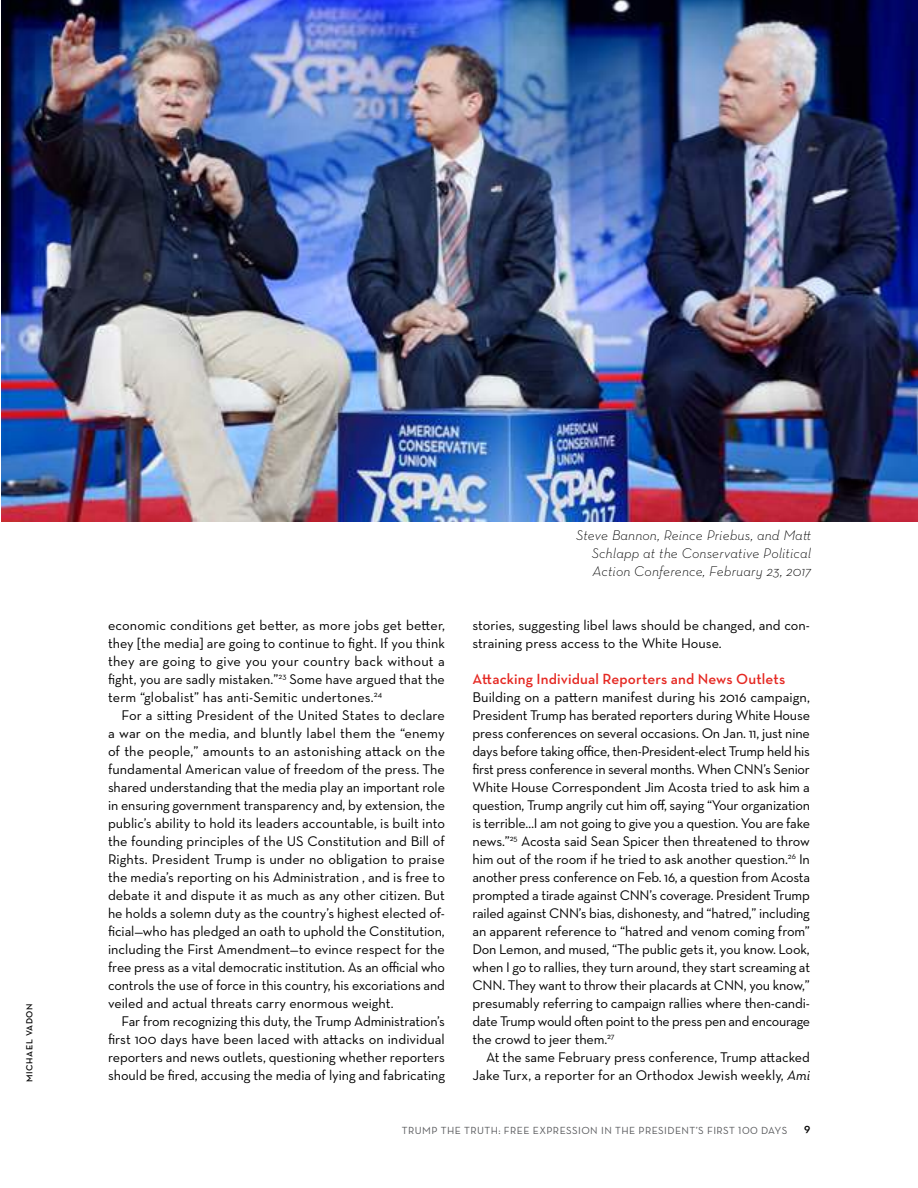
<style>
.page{position:relative;width:918px;height:1188px;background:#fff}
.page>*{position:absolute;margin:0;border:0;box-sizing:border-box;transform-origin:0 0}
.t1{font:600 15px "Neutraface Text";letter-spacing:.01em;color:#e52822}
.t2{font:14.25px/18px "Neutraface Text";color:#000;text-align:justify}
.t3{font:italic 300 14.25px/18px "Neutraface Text";letter-spacing:.01em;color:#000;text-align:justify}
.t4{font:600 12px "Neutraface Text";color:#000}
.t5{font:10.5px "Neutraface Text";letter-spacing:.04em;color:#57585b}
.t6{font:600 9px "Neutraface Text";letter-spacing:.06em;color:#000}
.s1{font-style:italic}
</style>
<div class="page">
<img style="left:1px;top:0;width:917px;height:522px">
<p class="t6" style="left:26px;top:1082px;width:80px;rotate:-90deg">MICHAEL VADON</p>
<p class="t2" style="left:108px;top:617px;width:339px">economic conditions get better, as more jobs get better, they [the media] are going to continue to fight. If you think they are going to give you your country back without a fight, you are sadly mistaken.”<sup>23</sup> Some have argued that the term “globalist” has anti-Semitic undertones.<sup>24</sup></p>
<p class="t2" style="left:108px;top:707px;width:339px;text-indent:14px">For a sitting President of the United States to declare a war on the media, and bluntly label them the “enemy of the people,” amounts to an astonishing attack on the fundamental American value of freedom of the press. The shared understanding that the media play an important role in ensuring government transparency and, by extension, the public’s ability to hold its leaders accountable, is built into the founding principles of the US Constitution and Bill of Rights. President Trump is under no obligation to praise the media’s reporting on his Administration , and is free to debate it and dispute it as much as any other citizen. But he holds a solemn duty as the country’s highest elected of&shy;ficial—who has pledged an oath to uphold the Constitution, including the First Amendment—to evince respect for the free press as a vital democratic institution. As an official who controls the use of force in this country, his excoriations and veiled and actual threats carry enormous weight.</p>
<p class="t2" style="left:108px;top:1013px;width:339px;text-indent:14px">Far from recognizing this duty, the Trump Administration’s first 100 days have been laced with attacks on individual reporters and news outlets, questioning whether reporters should be fired, accusing the media of lying and fabricating</p>
<p class="t3" style="left:592px;top:527px;width:221px;text-indent:-16px">Steve Bannon, Reince Priebus, and Matt Schlapp at the Conservative Political Action Conference, February 23, 2017</p>
<p class="t2" style="left:472px;top:617px;width:339px">stories, suggesting libel laws should be changed, and con&shy;straining press access to the White House.</p>
<p class="t1" style="left:472px;top:673px;width:314px">Attacking Individual Reporters and News Outlets</p>
<p class="t2" style="left:472px;top:689px;width:339px">Building on a pattern manifest during his 2016 campaign, President Trump has berated reporters during White House press conferences on several occasions. On Jan. 11, just nine days before taking office, then-President-elect Trump held his first press conference in several months. When CNN’s Senior White House Correspondent Jim Acosta tried to ask him a question, Trump angrily cut him off, saying “Your organization is terrible…I am not going to give you a question. You are fake news.”<sup>25</sup> Acosta said Sean Spicer then threatened to throw him out of the room if he tried to ask another question.<sup>26</sup> In another press conference on Feb. 16, a question from Acosta prompted a tirade against CNN’s coverage. President Trump railed against CNN’s bias, dishonesty, and “hatred,” including an apparent reference to “hatred and venom coming from” Don Lemon, and mused, “The public gets it, you know. Look, when I go to rallies, they turn around, they start screaming at CNN. They want to throw their placards at CNN, you know,” presumably referring to campaign rallies where then-candi&shy;date Trump would often point to the press pen and encourage the crowd to jeer them.<sup>27</sup></p>
<p class="t2" style="left:472px;top:1049px;width:339px;text-align:right">At the same February press conference, Trump attacked<br>Jake Turx, a reporter for an Orthodox Jewish weekly, <span class="s1">Ami</span></p>
<p class="t5" style="left:402px;top:1126px;width:387px">TRUMP THE TRUTH: FREE EXPRESSION IN THE PRESIDENT’S FIRST 100 DAYS</p>
<p class="t4" style="left:804px;top:1124px;width:8px">9</p>
</div>
